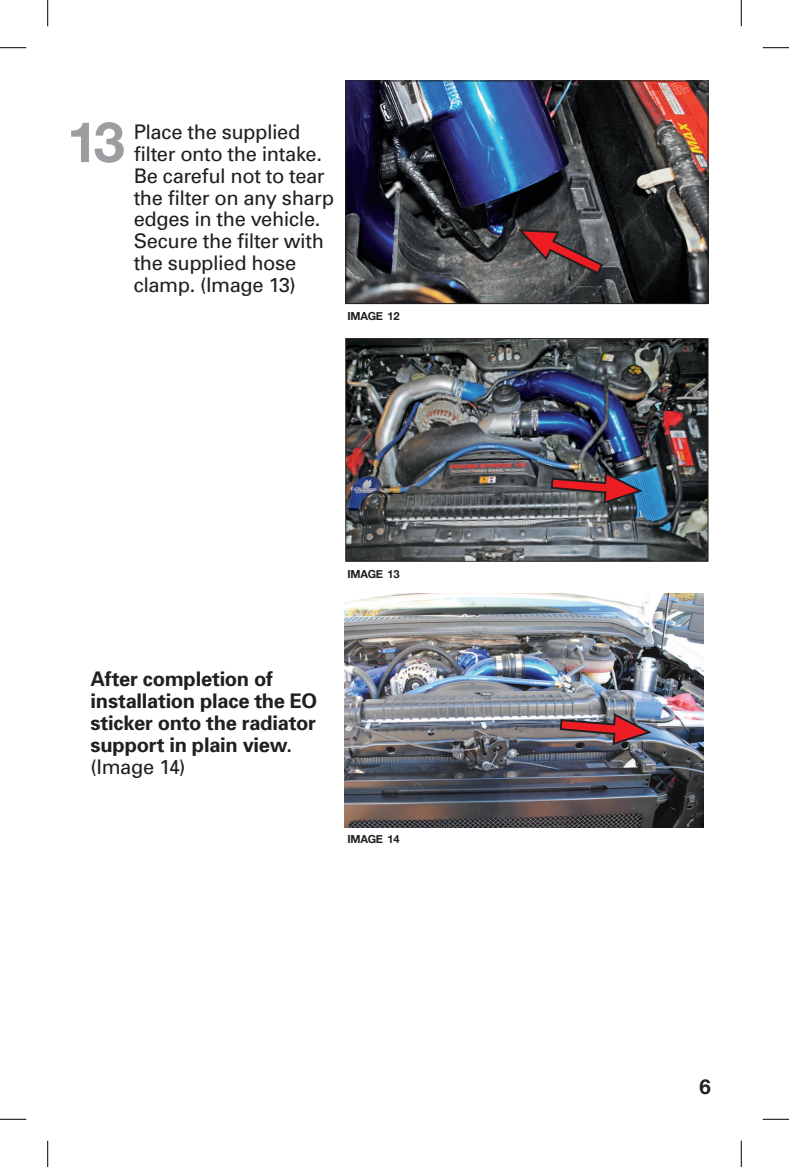
<style>
.page{position:relative;width:789px;height:1167px;background:#fff}
.page>*{position:absolute;margin:0;border:0;box-sizing:border-box;transform-origin:0 0}
.t1{font:700 56px "Helvetica Neue";color:#9b9da0}
.t2{font:700 20.47px "Helvetica Neue";color:#231f20}
.t3{font:20.12px/21.9px "Univers";letter-spacing:-.02em;color:#231f20}
.t4{font:700 20.12px/21.9px "Univers";letter-spacing:-.015em;color:#231f20}
.t5{font:700 11.2px "Helvetica Neue";letter-spacing:-.02em;color:#231f20}
</style>
<div class="page">
<img style="left:344px;top:593px;width:359px;height:234px">
<img style="left:347px;top:82px;width:359px;height:220px">
<div style="left:345px;top:80px;width:363px;height:224px;border:1px solid #231f20"></div>
<img style="left:347px;top:340px;width:359px;height:219px">
<div style="left:345px;top:338px;width:363px;height:223px;border:1px solid #231f20"></div>
<svg style="left:515px;top:228px;width:89px;height:48px;background:#6f494c"></svg>
<svg style="left:549px;top:470px;width:96px;height:35px;background:#714b55"></svg>
<img style="left:558px;top:711px;width:96px;height:35px">
<svg style="left:0;top:47px;width:26px;height:1px"></svg>
<svg style="left:762px;top:47px;width:26px;height:1px"></svg>
<svg style="left:0;top:1118px;width:26px;height:1px"></svg>
<svg style="left:762px;top:1118px;width:26px;height:1px"></svg>
<svg style="left:47px;top:0;width:1px;height:26px"></svg>
<svg style="left:47px;top:1140px;width:1px;height:26px"></svg>
<svg style="left:740px;top:0;width:1px;height:26px"></svg>
<svg style="left:740px;top:1140px;width:1px;height:26px"></svg>
<h1 class="t1" style="left:67px;top:98px;width:59px">13</h1>
<p class="t3" style="left:134px;top:120px;width:202px">Place the supplied filter onto the intake.<br>Be careful not to tear the filter on any sharp edges in the vehicle.<br>Secure the filter with the supplied hose clamp. (Image 13)</p>
<p class="t5" style="left:347px;top:307px;width:54px">IMAGE 12</p>
<p class="t5" style="left:347px;top:564px;width:54px">IMAGE 13</p>
<p class="t4" style="left:91px;top:668px;width:228px">After completion of installation place the EO sticker onto the radiator support in plain view.</p>
<p class="t3" style="left:91px;top:755px;width:97px">(Image 14)</p>
<p class="t5" style="left:347px;top:830px;width:54px">IMAGE 14</p>
<p class="t2" style="left:699px;top:1070px;width:13px">6</p>
</div>
